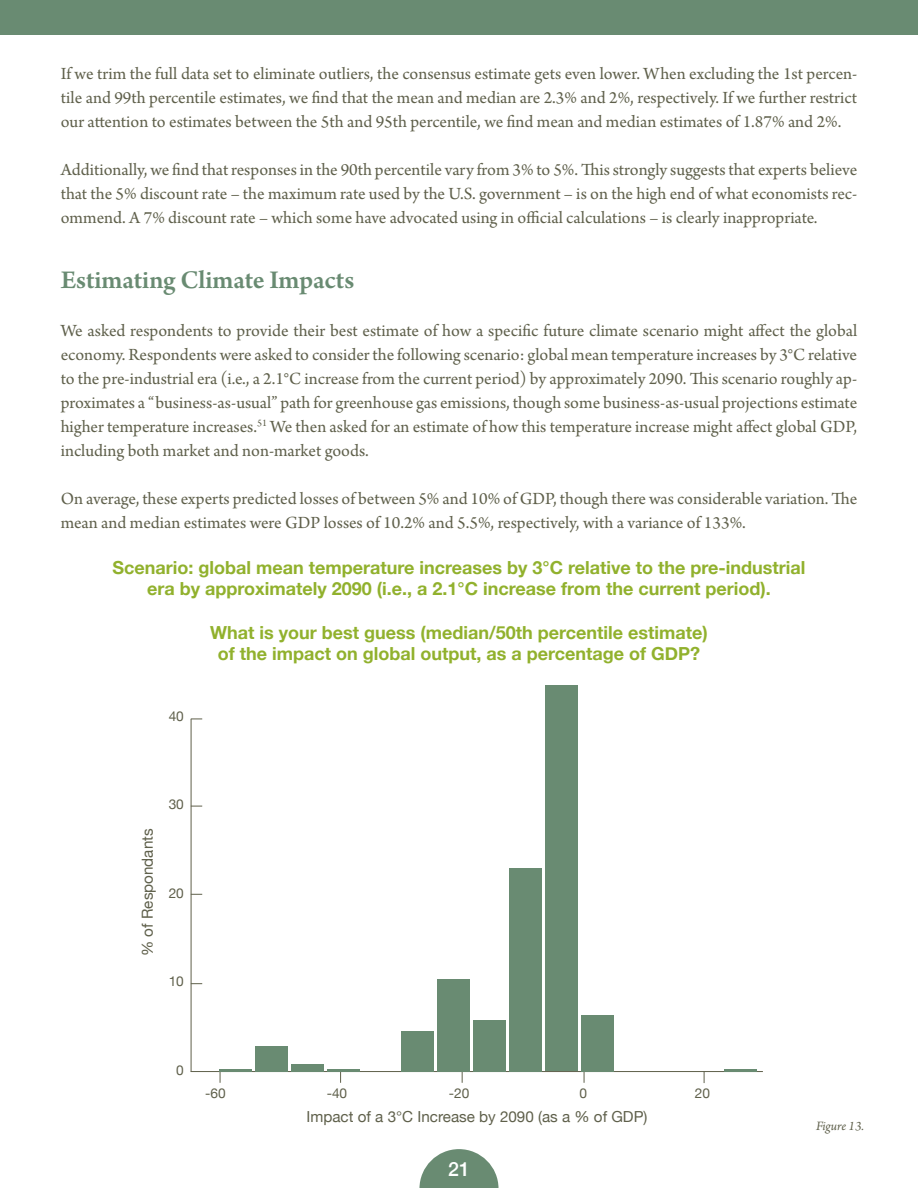
<style>
.page{position:relative;width:918px;height:1188px;background:#fff}
.page>*{position:absolute;margin:0;border:0;box-sizing:border-box;transform-origin:0 0}
.t1{font:600 27px "Arno Pro";letter-spacing:-.005em;color:#698b72}
.t2{font:500 19.5px "Helvetica Neue";color:#fff}
.t3{font:18px/24px "Arno Pro";color:#5f604b;text-align:justify}
.t4{font:700 18px "Helvetica Neue";color:#91b12d}
.t5{font:15.15px "Helvetica Neue";color:#5f604b}
.t6{font:13.65px "Helvetica Neue";color:#5f604b}
.t7{font:italic 13.5px "Arno Pro";letter-spacing:-.005em;color:#5f604b}
</style>
<div class="page">
<svg style="left:419px;top:1149px;width:80px;height:39px"></svg>
<div style="left:0;top:0;width:918px;height:35px;background:#698b72"></div>
<hr style="left:191px;top:1071px;width:572px;height:1px;background:#5f604b">
<hr style="left:191px;top:719px;width:1px;height:353px;background:#5f604b">
<svg style="left:584px;top:1071px;width:1px;height:12px"></svg>
<svg style="left:462px;top:1071px;width:1px;height:12px"></svg>
<svg style="left:340px;top:1071px;width:1px;height:12px"></svg>
<svg style="left:220px;top:1071px;width:1px;height:12px"></svg>
<div style="left:545px;top:686px;width:32px;height:385px;background:#698b72"></div>
<div style="left:509px;top:868px;width:32px;height:203px;background:#698b72"></div>
<div style="left:581px;top:1015px;width:32px;height:56px;background:#698b72"></div>
<div style="left:473px;top:1020px;width:32px;height:51px;background:#698b72"></div>
<div style="left:401px;top:1031px;width:33px;height:40px;background:#698b72"></div>
<div style="left:255px;top:1046px;width:32px;height:25px;background:#698b72"></div>
<div style="left:291px;top:1064px;width:33px;height:7px;background:#698b72"></div>
<div style="left:437px;top:979px;width:33px;height:92px;background:#698b72"></div>
<hr style="left:724px;top:1069px;width:32px;height:2px;background:#698b72">
<hr style="left:328px;top:1069px;width:32px;height:2px;background:#698b72">
<hr style="left:219px;top:1069px;width:32px;height:2px;background:#698b72">
<p class="t3" style="left:61px;top:63px;width:798px">If we trim the full data set to eliminate outliers, the consensus estimate gets even lower. When excluding the 1st percen&shy;tile and 99th percentile estimates, we find that the mean and median are 2.3% and 2%, respectively. If we further restrict our attention to estimates between the 5th and 95th percentile, we find mean and median estimates of 1.87% and 2%.</p>
<p class="t3" style="left:61px;top:159px;width:798px">Additionally, we find that responses in the 90th percentile vary from 3% to 5%. This strongly suggests that experts believe that the 5% discount rate – the maximum rate used by the U.S. government – is on the high end of what economists rec&shy;ommend. A 7% discount rate – which some have advocated using in official calculations – is clearly inappropriate.</p>
<p class="t1" style="left:61px;top:265px;width:295px">Estimating Climate Impacts</p>
<p class="t3" style="left:61px;top:320px;width:798px">We asked respondents to provide their best estimate of how a specific future climate scenario might affect the global economy. Respondents were asked to consider the following scenario: global mean temperature increases by 3°C relative to the pre-industrial era (i.e., a 2.1°C increase from the current period) by approximately 2090. This scenario roughly ap&shy;proximates a “business-as-usual” path for greenhouse gas emissions, though some business-as-usual projections estimate higher temperature increases.<sup>51</sup> We then asked for an estimate of how this temperature increase might affect global GDP, including both market and non-market goods.</p>
<p class="t3" style="left:61px;top:488px;width:798px">On average, these experts predicted losses of between 5% and 10% of GDP, though there was considerable variation. The mean and median estimates were GDP losses of 10.2% and 5.5%, respectively, with a variance of 133%.</p>
<p class="t4" style="left:113px;top:553px;width:694px">Scenario: global mean temperature increases by 3°C relative to the pre-industrial</p>
<p class="t4" style="left:147px;top:575px;width:625px">era by approximately 2090 (i.e., a 2.1°C increase from the current period).</p>
<p class="t4" style="left:210px;top:618px;width:499px">What is your best guess (median/50th percentile estimate)</p>
<p class="t4" style="left:218px;top:640px;width:484px">of the impact on global output, as a percentage of GDP?</p>
<p class="t6" style="left:169px;top:706px;width:17px">40</p>
<p class="t5" style="left:136px;top:956px;width:129px;rotate:-90deg">% of Respondants</p>
<p class="t6" style="left:169px;top:794px;width:17px">30</p>
<p class="t6" style="left:169px;top:883px;width:17px">20</p>
<p class="t6" style="left:169px;top:971px;width:17px">10</p>
<p class="t6" style="left:176px;top:1060px;width:9px">0</p>
<p class="t6" style="left:205px;top:1083px;width:22px">-60</p>
<p class="t6" style="left:327px;top:1083px;width:22px">-40</p>
<p class="t6" style="left:449px;top:1083px;width:22px">-20</p>
<p class="t6" style="left:579px;top:1083px;width:9px">0</p>
<p class="t6" style="left:695px;top:1083px;width:17px">20</p>
<p class="t5" style="left:307px;top:1106px;width:342px">Impact of a 3°C Increase by 2090 (as a % of GDP)</p>
<p class="t2" style="left:448px;top:1154px;width:23px">21</p>
<p class="t7" style="left:816px;top:1118px;width:49px">Figure 13.</p>
</div>
